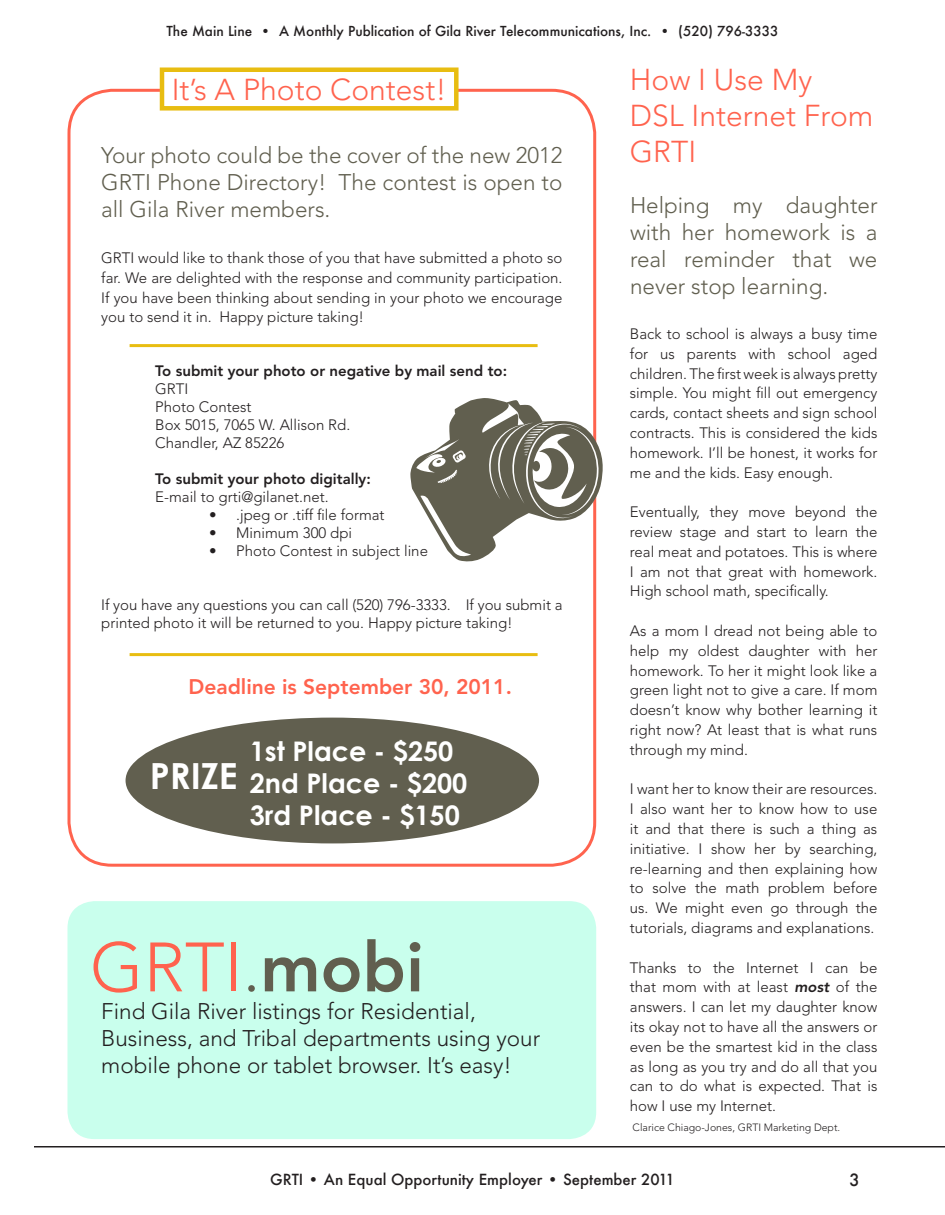
<style>
.page{position:relative;width:945px;height:1215px;background:#fff}
.page>*{position:absolute;margin:0;border:0;box-sizing:border-box;transform-origin:0 0}
.t1{font:300 69px "Avenir LT Std";color:#ff634e}
.t2{font:700 36px "Century Gothic";color:#fff}
.t3{font:300 30px/36px "Avenir LT Std";color:#ff634e}
.t4{font:700 27px "Century Gothic";color:#fff}
.t5{font:300 22.5px/27px "Avenir LT Std";color:#615f4f;text-align:justify}
.t6{font:300 22.5px/27px "Avenir LT Std";color:#231f20}
.t7{font:800 21px "Avenir LT Std";color:#ff634e}
.t8{font:500 16.5px "Futura";color:#231f20}
.t9{font:300 15px/19.8px "Avenir LT Std";color:#231f20;text-align:justify}
.t10{font:800 15px "Avenir LT Std";color:#231f20}
.t11{font:500 15px "Futura";color:#231f20}
.t12{font:500 13.5px "Futura";color:#231f20}
.t13{font:300 10.5px "Avenir LT Std";color:#231f20}
.s1{color:#615f4f}
.s2{font-weight:800;color:#615f4f}
.s3{font-weight:800;font-style:italic}
</style>
<div class="page">
<hr style="left:0;top:1146px;width:945px;height:2px;background:#231f20">
<div style="left:68px;top:901px;width:528px;height:238px;background:#c9ffed;border-radius:27px"></div>
<div style="left:160px;top:68px;width:299px;height:43px;border:4px solid #e8bd11"></div>
<div style="left:126px;top:718px;width:413px;height:125px;background:#615f4f;border-radius:50%"></div>
<hr style="left:130px;top:344px;width:408px;height:3px;background:#e8bd11">
<hr style="left:130px;top:653px;width:408px;height:3px;background:#e8bd11">
<svg style="left:410px;top:397px;width:193px;height:165px"></svg>
<div style="left:0;top:1012px;width:34px;height:142px;background:#fff"></div>
<p class="t12" style="left:166px;top:22px;width:614px">The Main Line • A Monthly Publication of Gila River Telecommunications, Inc. • (520) 796-3333</p>
<p class="t3" style="left:172px;top:72px;width:276px">It’s A Photo Contest!</p>
<p class="t5" style="left:101px;top:141px;width:463px">Your photo could be the cover of the new 2012<br>GRTI Phone Directory! The contest is open to all Gila River members.</p>
<p class="t9" style="left:101px;top:248px;width:463px">GRTI would like to thank those of you that have submitted a photo so far. We are delighted with the response and community participation.<br>If you have been thinking about sending in your photo we encourage you to send it in. Happy picture taking!</p>
<p class="t10" style="left:155px;top:362px;width:353px">To submit your photo or negative by mail send to:</p>
<p class="t9" style="left:155px;top:379px;width:35px">GRTI</p>
<p class="t9" style="left:155px;top:397px;width:98px">Photo Contest</p>
<p class="t9" style="left:155px;top:415px;width:196px">Box 5015, 7065 W. Allison Rd.</p>
<p class="t9" style="left:155px;top:433px;width:131px">Chandler, AZ 85226</p>
<p class="t10" style="left:155px;top:470px;width:217px">To submit your photo digitally:</p>
<p class="t9" style="left:155px;top:487px;width:175px">E-mail to grti@gilanet.net.</p>
<p class="t9" style="left:209px;top:505px;width:177px">• .jpeg or .tiff file format</p>
<p class="t9" style="left:209px;top:523px;width:144px">• Minimum 300 dpi</p>
<p class="t9" style="left:209px;top:541px;width:220px">• Photo Contest in subject line</p>
<p class="t9" style="left:101px;top:596px;width:463px;line-height:18px">If you have any questions you can call (520) 796-3333. If you submit a printed photo it will be returned to you. Happy picture taking!</p>
<p class="t7" style="left:188px;top:674px;width:325px">Deadline is September 30, 2011.</p>
<p class="t2" style="left:150px;top:753px;width:89px">PRIZE</p>
<p class="t4" style="left:250px;top:734px;width:205px">1st Place - $250</p>
<p class="t4" style="left:250px;top:766px;width:219px">2nd Place - $200</p>
<p class="t4" style="left:250px;top:799px;width:212px">3rd Place - $150</p>
<p class="t1" style="left:90px;top:927px;width:336px">GRTI<span class="s1">.</span><span class="s2">mobi</span></p>
<p class="t6" style="left:101px;top:998px;width:440px">Find Gila River listings for Residential,<br>Business, and Tribal departments using your mobile phone or tablet browser. It’s easy!</p>
<p class="t3" style="left:630px;top:62px;width:245px">How I Use My<br>DSL Internet From<br>GRTI</p>
<p class="t5" style="left:630px;top:192px;width:249px">Helping my daughter with her homework is a real reminder that we never stop learning.</p>
<p class="t9" style="left:630px;top:324px;width:249px">Back to school is always a busy time for us parents with school aged children. The first week is always pretty simple. You might fill out emergency cards, contact sheets and sign school contracts. This is considered the kids homework. I’ll be honest, it works for me and the kids. Easy enough.</p>
<p class="t9" style="left:630px;top:502px;width:249px">Eventually, they move beyond the review stage and start to learn the real meat and potatoes. This is where I am not that great with homework.<br>High school math, specifically.</p>
<p class="t9" style="left:630px;top:621px;width:249px">As a mom I dread not being able to help my oldest daughter with her homework. To her it might look like a green light not to give a care. If mom doesn’t know why bother learning it right now? At least that is what runs through my mind.</p>
<p class="t9" style="left:630px;top:779px;width:249px">I want her to know their are resources.<br>I also want her to know how to use it and that there is such a thing as initiative. I show her by searching, re-learning and then explaining how to solve the math problem before us. We might even go through the tutorials, diagrams and explanations.</p>
<p class="t9" style="left:630px;top:958px;width:249px">Thanks to the Internet I can be that mom with at least <span class="s3">most</span> of the answers. I can let my daughter know its okay not to have all the answers or even be the smartest kid in the class as long as you try and do all that you can to do what is expected. That is how I use my Internet.</p>
<p class="t13" style="left:633px;top:1121px;width:209px">Clarice Chiago-Jones, GRTI Marketing Dept.</p>
<p class="t11" style="left:270px;top:1169px;width:406px">GRTI • An Equal Opportunity Employer • September 2011</p>
<p class="t8" style="left:850px;top:1168px;width:12px">3</p>
</div>
